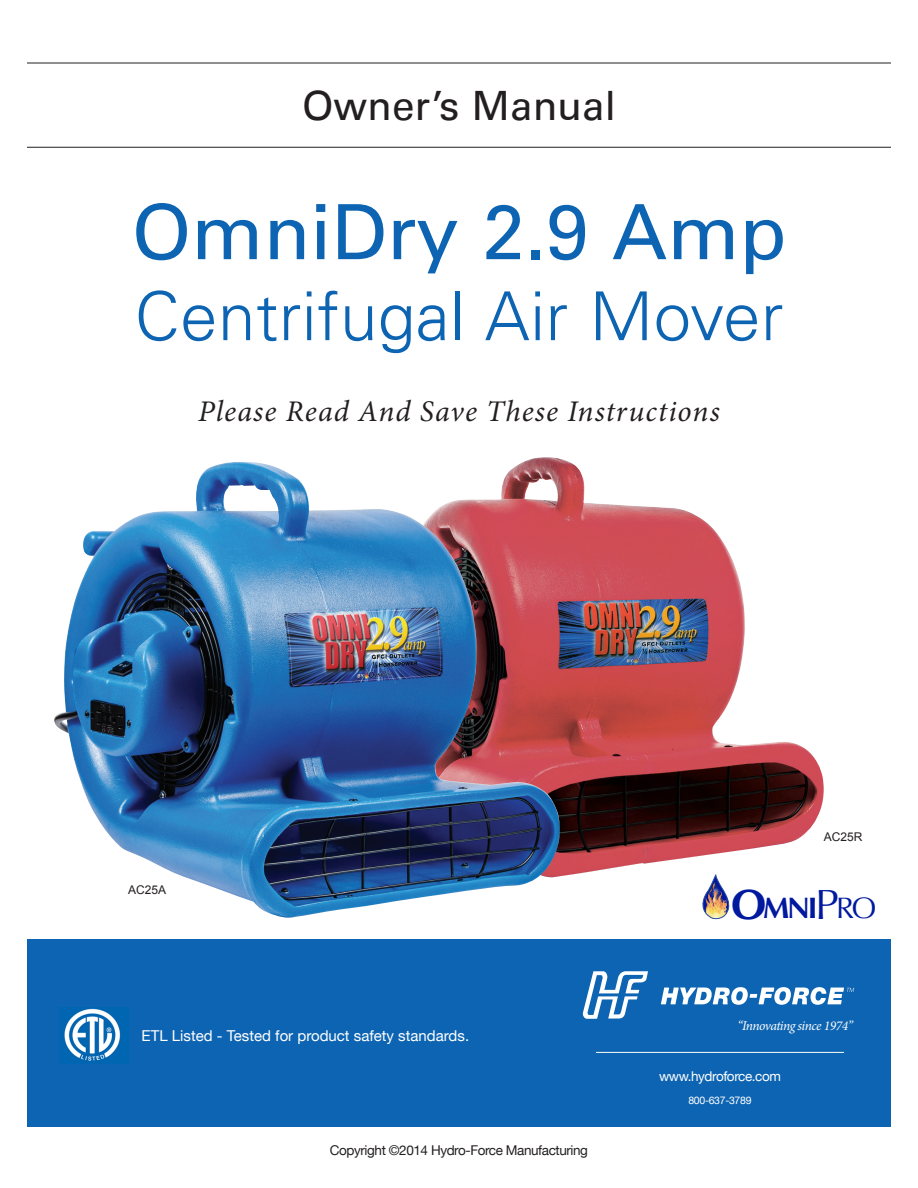
<style>
.page{position:relative;width:918px;height:1188px;background:#fff}
.page>*{position:absolute;margin:0;border:0;box-sizing:border-box;transform-origin:0 0}
.t1{font:76.5px "Univers";color:#0d64b2}
.t2{font:300 67.5px "Univers LT";letter-spacing:.005em;color:#0d64b2}
.t3{font:40.5px "Univers LT";color:#231f20}
.t4{font:italic 30px "Minion Pro";letter-spacing:.035em;color:#231f20}
.t5{font:700 29.55px "Optima";color:#00199f}
.t6{font:15px "Helvetica Neue LT";color:#fff}
.t7{font:13.5px "Helvetica Neue LT";letter-spacing:-.03em;color:#231f20}
.t8{font:italic 13.5px "Minion Pro";letter-spacing:-.04em;color:#fff}
.t9{font:13.5px "Helvetica Neue LT";letter-spacing:-.03em;color:#fff}
.t10{font:12px "Arial";color:#231f20}
.t11{font:10.5px "Helvetica Neue LT";letter-spacing:-.03em;color:#fff}
.s1{font-size:42.15px}
.s2{font-weight:400;font-size:42.15px}
.s3{font-weight:400}
</style>
<div class="page">
<img style="left:524px;top:457px;width:300px;height:420px">
<img style="left:54px;top:462px;width:506px;height:456px">
<div style="left:27px;top:939px;width:864px;height:187px;background:#0d64b2"></div>
<div style="left:698px;top:870px;width:182px;height:55px;background:#fff"></div>
<svg style="left:696px;top:875px;width:34px;height:45px"></svg>
<img style="left:60px;top:1008px;width:68px;height:56px">
<svg style="left:582px;top:971px;width:66px;height:48px"></svg>
<svg style="left:661px;top:987px;width:193px;height:18px"></svg>
<hr style="left:27px;top:63px;width:864px;height:1px;background:#231f20">
<hr style="left:27px;top:147px;width:864px;height:1px;background:#231f20">
<hr style="left:596px;top:1052px;width:248px;height:1px;background:#fff">
<p class="t3" style="left:302px;top:81px;width:315px">Owner’s Manual</p>
<p class="t1" style="left:132px;top:187px;width:656px">OmniDry 2.9 Amp</p>
<p class="t2" style="left:135px;top:276px;width:650px">Centrifugal Air Mover</p>
<p class="t4" style="left:198px;top:391px;width:523px">Please Read And Save These Instructions</p>
<p class="t10" style="left:128px;top:882px;width:40px">AC25A</p>
<p class="t6" style="left:142px;top:1027px;width:329px">ETL Listed - Tested for product safety standards.</p>
<p class="t10" style="left:824px;top:829px;width:40px">AC25R</p>
<p class="t5" style="left:731px;top:890px;width:147px"><span class="s1">O</span>MNI<span class="s2">P</span><span class="s3">RO</span></p>
<p class="t8" style="left:738px;top:1016px;width:117px">“Innovating since 1974”</p>
<p class="t9" style="left:659px;top:1068px;width:123px">www.hydroforce.com</p>
<p class="t7" style="left:330px;top:1142px;width:260px">Copyright ©2014 Hydro-Force Manufacturing</p>
<p class="t11" style="left:688px;top:1094px;width:65px">800-637-3789</p>
</div>
